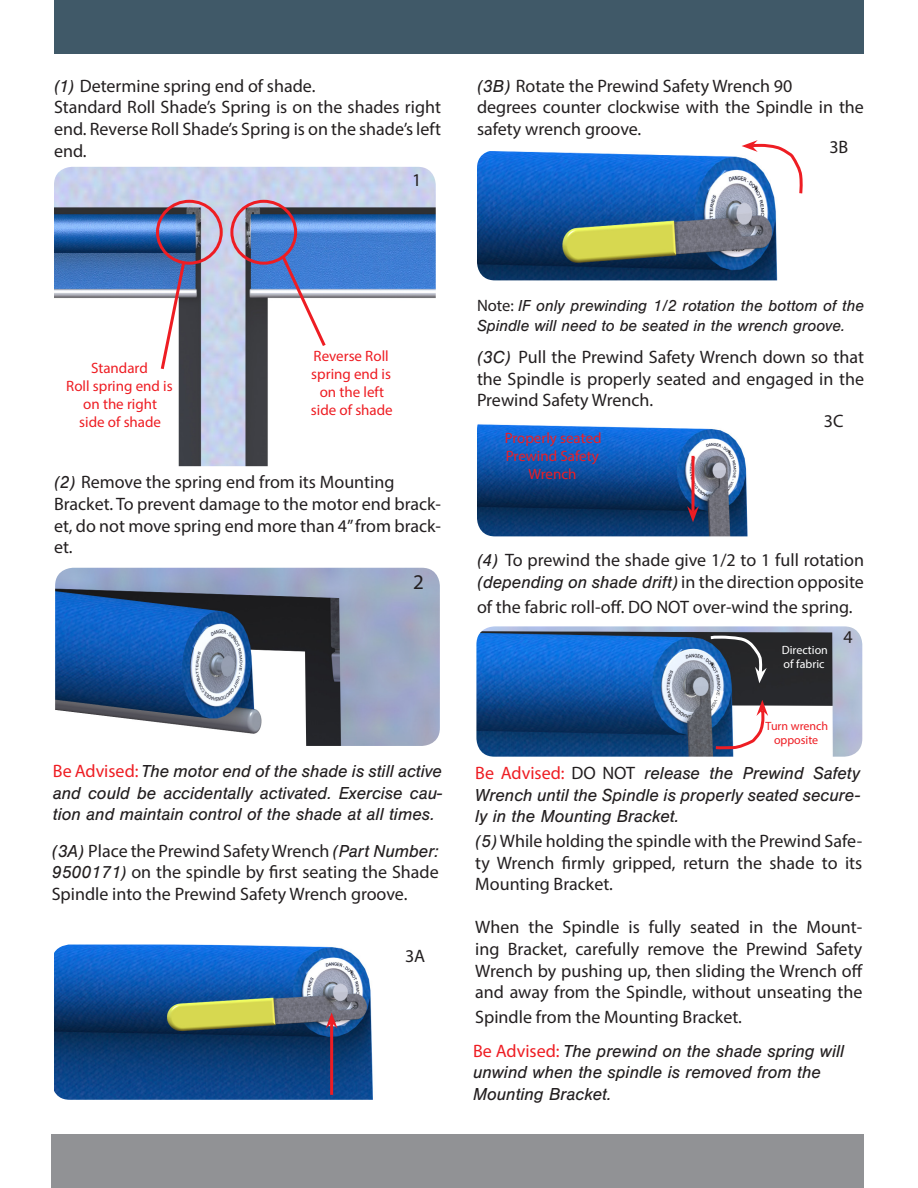
<style>
.page{position:relative;width:918px;height:1188px;background:#fff}
.page>*{position:absolute;margin:0;border:0;box-sizing:border-box;transform-origin:0 0}
.t1{font:21px "Myriad Pro";color:#231f20}
.t2{font:18px/21.6px "Myriad Pro";color:#231f20;text-align:justify}
.t3{font:italic 18px/21.6px "Nimbus San";color:#231f20;text-align:justify}
.t4{font:italic 16.5px/19.8px "Nimbus San";color:#231f20}
.t5{font:15px/18px "Myriad Pro";color:#ee1d23}
.t6{font:12px "Myriad Pro";color:#ee1d23}
.t7{font:12px/14.4px "Myriad Pro";color:#fff}
.s1{font-family:"Nimbus San";font-style:italic}
.s2{font-family:"Myriad Pro";font-style:normal;color:#ee1d23}
.s3{font-family:"Myriad Pro";font-style:normal}
</style>
<div class="page">
<div style="left:54px;top:0;width:810px;height:54px;background:#405968"></div>
<div style="left:52px;top:1134px;width:812px;height:54px;background:#919295"></div>
<img style="left:54px;top:167px;width:382px;height:299px">
<div style="left:156px;top:200px;width:67px;height:65px;border:3px solid #ee1d23;border-radius:50%"></div>
<div style="left:230px;top:200px;width:67px;height:65px;border:3px solid #ee1d23;border-radius:50%"></div>
<svg style="left:159px;top:260px;width:28px;height:112px"></svg>
<svg style="left:279px;top:253px;width:49px;height:96px"></svg>
<img style="left:477px;top:151px;width:301px;height:129px">
<img style="left:477px;top:424px;width:271px;height:112px">
<hr style="left:692px;top:456px;width:2px;height:56px;background:#ee1d23">
<svg style="left:687px;top:506px;width:12px;height:16px"></svg>
<img style="left:55px;top:568px;width:385px;height:178px">
<img style="left:54px;top:945px;width:319px;height:155px">
<hr style="left:330px;top:1023px;width:3px;height:72px;background:#ee1d23">
<svg style="left:326px;top:1012px;width:12px;height:17px"></svg>
<img style="left:476px;top:626px;width:386px;height:131px">
<svg style="left:706px;top:634px;width:61px;height:49px;background:#4a5664"></svg>
<svg style="left:713px;top:700px;width:55px;height:51px"></svg>
<svg style="left:742px;top:140px;width:61px;height:56px"></svg>
<p class="t2" style="left:54px;top:75px;width:263px"><span class="s1">(1)</span> Determine spring end of shade.</p>
<p class="t2" style="left:54px;top:96px;width:388px">Standard Roll Shade’s Spring is on the shades right end. Reverse Roll Shade’s Spring is on the shade’s left end.</p>
<p class="t2" style="left:412px;top:169px;width:11px">1</p>
<p class="t2" style="left:477px;top:75px;width:317px"><span class="s1">(3B)</span> Rotate the Prewind Safety Wrench 90</p>
<p class="t2" style="left:477px;top:96px;width:388px">degrees counter clockwise with the Spindle in the safety wrench groove.</p>
<p class="t2" style="left:829px;top:136px;width:20px">3B</p>
<p class="t5" style="left:91px;top:359px;width:58px">Standard</p>
<p class="t5" style="left:66px;top:377px;width:108px">Roll spring end is</p>
<p class="t5" style="left:83px;top:395px;width:75px">on the right</p>
<p class="t5" style="left:79px;top:413px;width:83px">side of shade</p>
<p class="t5" style="left:311px;top:346px;width:81px">Reverse Roll spring end is</p>
<p class="t5" style="left:320px;top:382px;width:66px">on the left</p>
<p class="t5" style="left:311px;top:400px;width:83px">side of shade</p>
<p class="t2" style="left:54px;top:471px;width:342px"><span class="s1">(2)</span> Remove the spring end from its Mounting</p>
<p class="t2" style="left:54px;top:493px;width:389px">Bracket. To prevent damage to the motor end brack&shy;et, do not move spring end more than 4” from brack&shy;et.</p>
<p class="t1" style="left:413px;top:569px;width:12px">2</p>
<p class="t3" style="left:53px;top:761px;width:391px"><span class="s2">Be Advised:</span> The motor end of the shade is still active and could be accidentally activated. Exercise cau&shy;tion and maintain control of the shade at all times.</p>
<p class="t2" style="left:52px;top:840px;width:389px"><span class="s1">(3A)</span> Place the Prewind Safety Wrench <span class="s1">(Part Number:<br>9500171)</span> on the spindle by first seating the Shade Spindle into the Prewind Safety Wrench groove.</p>
<p class="t2" style="left:405px;top:945px;width:22px">3A</p>
<p class="t4" style="left:477px;top:296px;width:389px"><span class="s3">Note:</span> IF only prewinding 1/2 rotation the bottom of the<br>Spindle will need to be seated in the wrench groove.</p>
<p class="t2" style="left:477px;top:346px;width:389px"><span class="s1">(3C)</span> Pull the Prewind Safety Wrench down so that the Spindle is properly seated and engaged in the Prewind Safety Wrench.</p>
<p class="t5" style="left:505px;top:429px;width:99px;text-align:center">Properly seated<br>Prewind Safety<br>Wrench</p>
<p class="t2" style="left:824px;top:410px;width:21px">3C</p>
<p class="t2" style="left:477px;top:549px;width:389px"><span class="s1">(4)</span> To prewind the shade give 1/2 to 1 full rotation <span class="s1">(depending on shade drift)</span> in the direction opposite</p>
<p class="t2" style="left:477px;top:596px;width:377px">of the fabric roll-off. DO NOT over-wind the spring.</p>
<p class="t7" style="left:782px;top:642px;width:48px">Direction of fabric</p>
<p class="t2" style="left:844px;top:626px;width:11px">4</p>
<p class="t6" style="left:766px;top:718px;width:64px">Turn wrench</p>
<p class="t6" style="left:774px;top:733px;width:46px">opposite</p>
<p class="t3" style="left:475px;top:762px;width:387px"><span class="s2">Be Advised:</span> <span class="s3">DO NOT</span> release the Prewind Safety Wrench until the Spindle is properly seated secure&shy;ly in the Mounting Bracket.</p>
<p class="t2" style="left:475px;top:830px;width:389px"><span class="s1">(5)</span> While holding the spindle with the Prewind Safe&shy;ty Wrench firmly gripped, return the shade to its Mounting Bracket.</p>
<p class="t2" style="left:475px;top:916px;width:389px">When the Spindle is fully seated in the Mount&shy;ing Bracket, carefully remove the Prewind Safety Wrench by pushing up, then sliding the Wrench off and away from the Spindle, without unseating the</p>
<p class="t2" style="left:475px;top:1006px;width:268px">Spindle from the Mounting Bracket.</p>
<p class="t3" style="left:473px;top:1040px;width:373px;text-align:left"><span class="s2">Be Advised:</span> The prewind on the shade spring will unwind when the spindle is removed from the<br>Mounting Bracket.</p>
</div>
